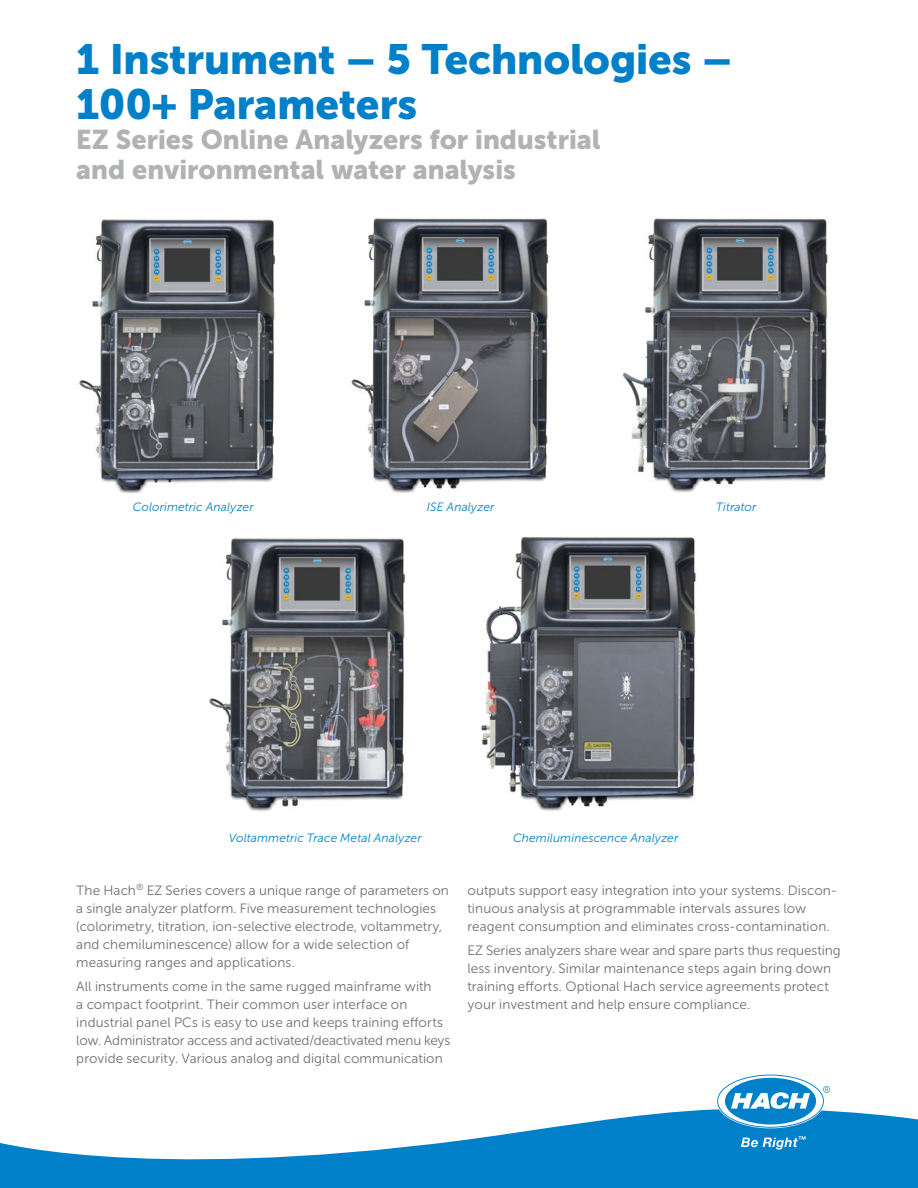
<style>
.page{position:relative;width:918px;height:1188px;background:#fff}
.page>*{position:absolute;margin:0;border:0;box-sizing:border-box;transform-origin:0 0}
.t1{font:42px/45px "Museo Sans Cyrl 900";letter-spacing:-.005em;color:#0080c8}
.t2{font:27px/30px "Museo Sans Cyrl 900";color:#b1b2b3}
.t3{font:13.5px/18px "Museo Sans Cyrl 300";letter-spacing:.005em;color:#6f6f6e}
.t4{font:italic 12px "Museo Sans Cyrl 300";letter-spacing:.01em;color:#0080c8}
</style>
<div class="page">
<svg style="left:0;top:1109px;width:918px;height:79px;fill:#0080c8"></svg>
<svg style="left:718px;top:1076px;width:112px;height:51px"></svg>
<svg style="left:741px;top:1136px;width:65px;height:14px"></svg>
<img style="left:79px;top:219px;width:197px;height:275px">
<img style="left:351px;top:218px;width:198px;height:275px">
<img style="left:622px;top:218px;width:206px;height:275px">
<img style="left:209px;top:538px;width:197px;height:273px">
<img style="left:481px;top:536px;width:215px;height:274px">
<h1 class="t1" style="left:76px;top:37px;width:658px">1 Instrument – 5 Technologies –<br>100+ Parameters</h1>
<h2 class="t2" style="left:76px;top:125px;width:526px">EZ Series Online Analyzers for industrial and environmental water analysis</h2>
<p class="t4" style="left:133px;top:500px;width:122px">Colorimetric Analyzer</p>
<p class="t4" style="left:427px;top:500px;width:69px">ISE Analyzer</p>
<p class="t4" style="left:716px;top:500px;width:42px">Titrator</p>
<p class="t4" style="left:229px;top:832px;width:194px">Voltammetric Trace Metal Analyzer</p>
<p class="t4" style="left:513px;top:832px;width:167px">Chemiluminescence Analyzer</p>
<p class="t3" style="left:76px;top:881px;width:374px">The Hach<sup>®</sup> EZ Series covers a unique range of parameters on a single analyzer platform. Five measurement technologies (colorimetry, titration, ion-selective electrode, voltammetry, and chemiluminescence) allow for a wide selection of measuring ranges and applications.</p>
<p class="t3" style="left:76px;top:977px;width:376px">All instruments come in the same rugged mainframe with<br>a compact footprint. Their common user interface on industrial panel PCs is easy to use and keeps training efforts low. Administrator access and activated/deactivated menu keys provide security. Various analog and digital communication</p>
<p class="t3" style="left:468px;top:881px;width:371px">outputs support easy integration into your systems. Discon&shy;tinuous analysis at programmable intervals assures low reagent consumption and eliminates cross-contamination.</p>
<p class="t3" style="left:468px;top:941px;width:375px">EZ Series analyzers share wear and spare parts thus requesting less inventory. Similar maintenance steps again bring down training efforts. Optional Hach service agreements protect your investment and help ensure compliance.</p>
</div>
